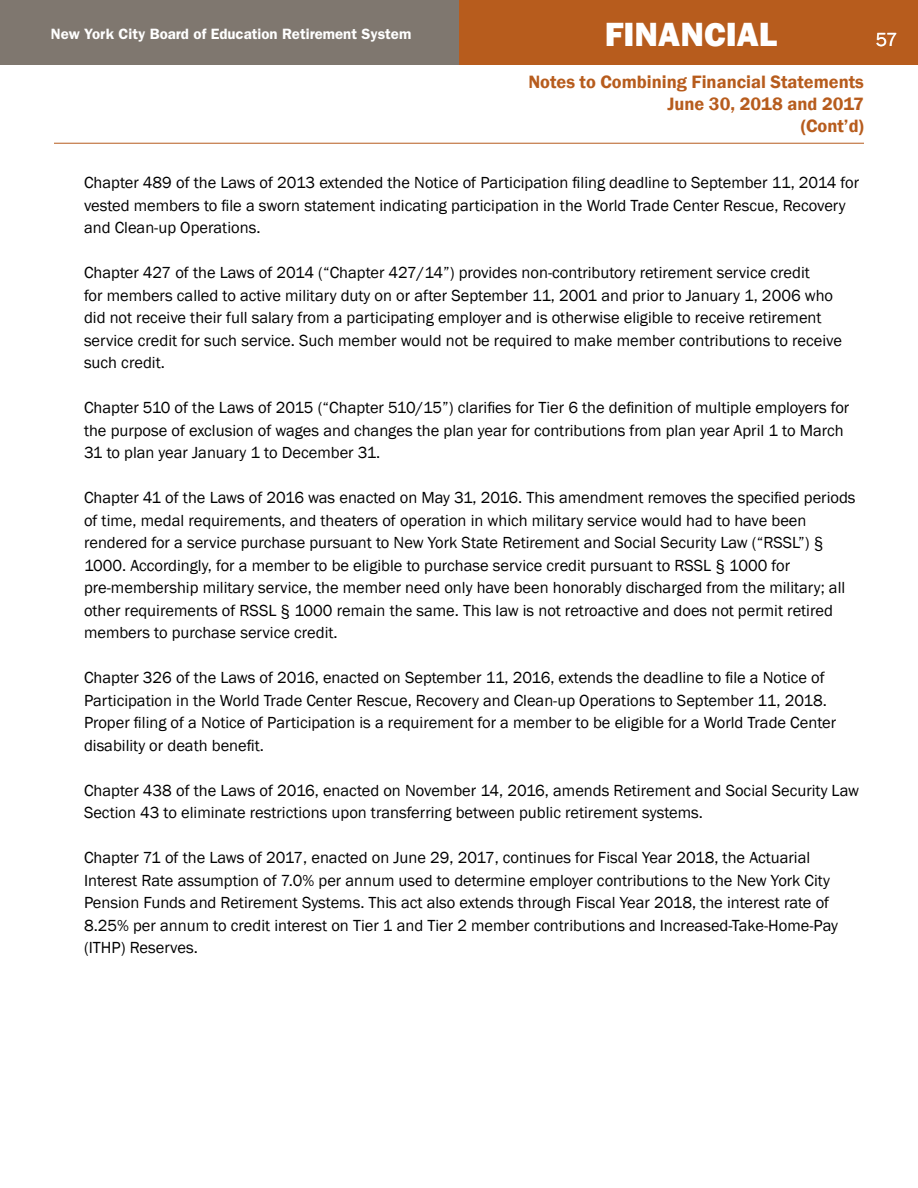
<style>
.page{position:relative;width:918px;height:1188px;background:#fff}
.page>*{position:absolute;margin:0;border:0;box-sizing:border-box;transform-origin:0 0}
.t1{font:800 34.5px "Franklin Gothic";color:#fff}
.t2{font:19.5px "Franklin Gothic";color:#fff}
.t3{font:600 18.3px/22px "Franklin Gothic";color:#b75c1d;text-align:right}
.t4{font:16.5px/22.5px "Franklin Gothic";color:#000}
.t5{font:600 15px "ITC Franklin Gothic Std";color:#fff}
</style>
<div class="page">
<div style="left:0;top:0;width:467px;height:65px;background:#7f776f"></div>
<div style="left:459px;top:0;width:459px;height:65px;background:#b75c1d"></div>
<hr style="left:54px;top:143px;width:810px;height:1px;background:#b75c1d">
<p class="t5" style="left:51px;top:25px;width:362px">New York City Board of Education Retirement System</p>
<h1 class="t1" style="left:605px;top:13px;width:174px">FINANCIAL</h1>
<p class="t3" style="left:528px;top:71px;width:337px">Notes to Combining Financial Statements<br>June 30, 2018 and 2017<br>(Cont’d)</p>
<p class="t2" style="left:876px;top:27px;width:23px">57</p>
<p class="t4" style="left:84px;top:172px;width:777px">Chapter 489 of the Laws of 2013 extended the Notice of Participation filing deadline to September 11, 2014 for vested members to file a sworn statement indicating participation in the World Trade Center Rescue, Recovery and Clean-up Operations.</p>
<p class="t4" style="left:84px;top:262px;width:759px">Chapter 427 of the Laws of 2014 (“Chapter 427/14”) provides non-contributory retirement service credit<br>for members called to active military duty on or after September 11, 2001 and prior to January 1, 2006 who did not receive their full salary from a participating employer and is otherwise eligible to receive retirement service credit for such service. Such member would not be required to make member contributions to receive such credit.</p>
<p class="t4" style="left:84px;top:397px;width:767px">Chapter 510 of the Laws of 2015 (“Chapter 510/15”) clarifies for Tier 6 the definition of multiple employers for the purpose of exclusion of wages and changes the plan year for contributions from plan year April 1 to March<br>31 to plan year January 1 to December 31.</p>
<p class="t4" style="left:84px;top:487px;width:773px">Chapter 41 of the Laws of 2016 was enacted on May 31, 2016. This amendment removes the specified periods of time, medal requirements, and theaters of operation in which military service would had to have been rendered for a service purchase pursuant to New York State Retirement and Social Security Law (“RSSL”) § 1000. Accordingly, for a member to be eligible to purchase service credit pursuant to RSSL § 1000 for pre-membership military service, the member need only have been honorably discharged from the military; all other requirements of RSSL § 1000 remain the same. This law is not retroactive and does not permit retired members to purchase service credit.</p>
<p class="t4" style="left:84px;top:667px;width:754px">Chapter 326 of the Laws of 2016, enacted on September 11, 2016, extends the deadline to file a Notice of Participation in the World Trade Center Rescue, Recovery and Clean-up Operations to September 11, 2018.<br>Proper filing of a Notice of Participation is a requirement for a member to be eligible for a World Trade Center disability or death benefit.</p>
<p class="t4" style="left:84px;top:779px;width:777px">Chapter 438 of the Laws of 2016, enacted on November 14, 2016, amends Retirement and Social Security Law<br>Section 43 to eliminate restrictions upon transferring between public retirement systems.</p>
<p class="t4" style="left:84px;top:847px;width:755px">Chapter 71 of the Laws of 2017, enacted on June 29, 2017, continues for Fiscal Year 2018, the Actuarial Interest Rate assumption of 7.0% per annum used to determine employer contributions to the New York City Pension Funds and Retirement Systems. This act also extends through Fiscal Year 2018, the interest rate of 8.25% per annum to credit interest on Tier 1 and Tier 2 member contributions and Increased-Take-Home-Pay (ITHP) Reserves.</p>
</div>
